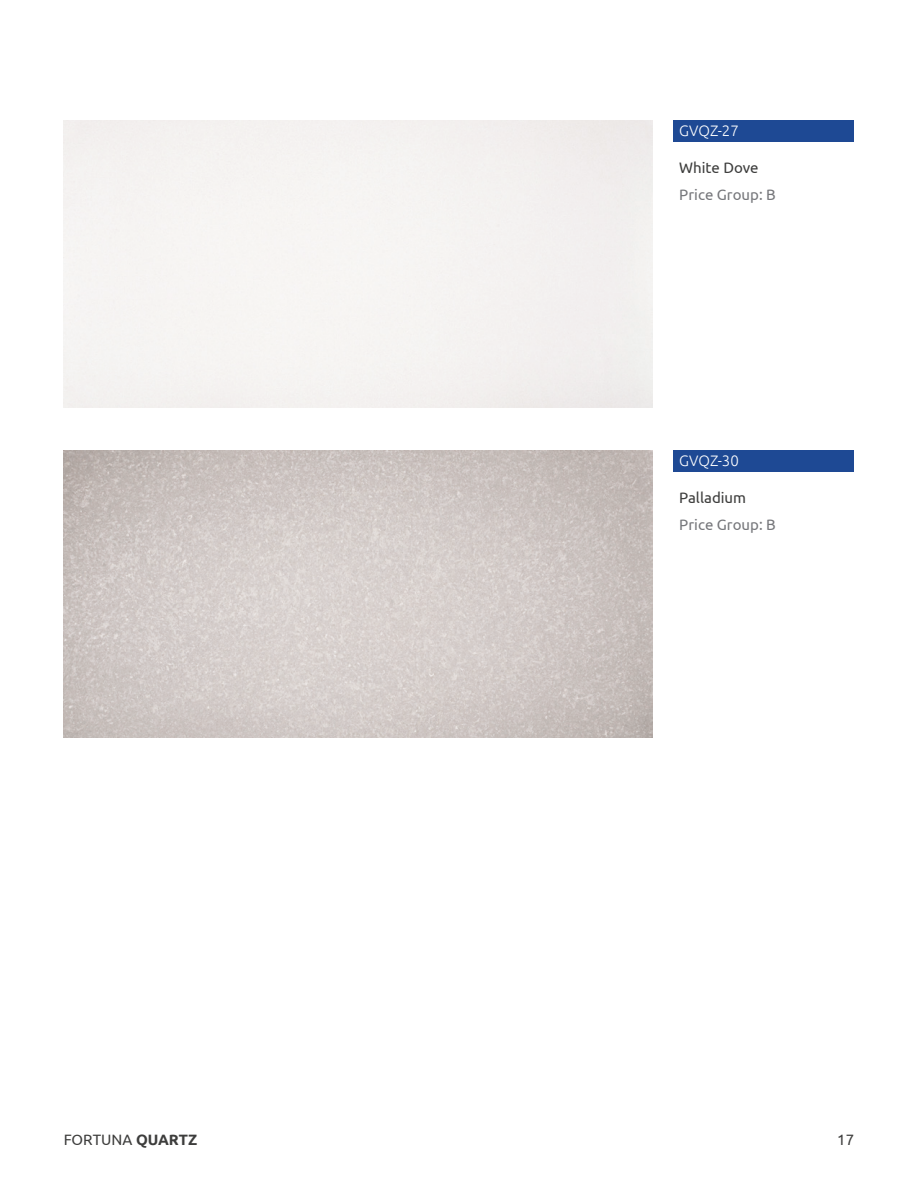
<style>
.page{position:relative;width:918px;height:1188px;background:#fff}
.page>*{position:absolute;margin:0;border:0;box-sizing:border-box;transform-origin:0 0}
.testo-generale{font:15.15px "Ubuntu";color:#76777b}
.testo-generale-2{font:15.15px "Ubuntu";color:#3d3d3c}
.testo-generale-3{font:300 15.15px "Ubuntu";color:#fff}
.t1{font:15px "Ubuntu";color:#3d3d3c}
.s1{font-weight:700}
</style>
<div class="page">
<div style="left:674px;top:450px;width:180px;height:22px;background:#1e4994"></div>
<div style="left:674px;top:120px;width:180px;height:22px;background:#1e4994"></div>
<img style="left:64px;top:450px;width:589px;height:288px">
<p class="testo-generale-3" style="left:679px;top:121px;width:61px">GVQZ-27</p>
<p class="testo-generale-2" style="left:679px;top:158px;width:81px">White Dove</p>
<p class="testo-generale" style="left:679px;top:185px;width:98px">Price Group: B</p>
<p class="testo-generale-3" style="left:679px;top:451px;width:61px">GVQZ-30</p>
<p class="testo-generale-2" style="left:679px;top:488px;width:68px">Palladium</p>
<p class="testo-generale" style="left:679px;top:515px;width:98px">Price Group: B</p>
<p class="t1" style="left:64px;top:1131px;width:135px">FORTUNA <span class="s1">QUARTZ</span></p>
<p class="t1" style="left:837px;top:1131px;width:18px">17</p>
</div>
